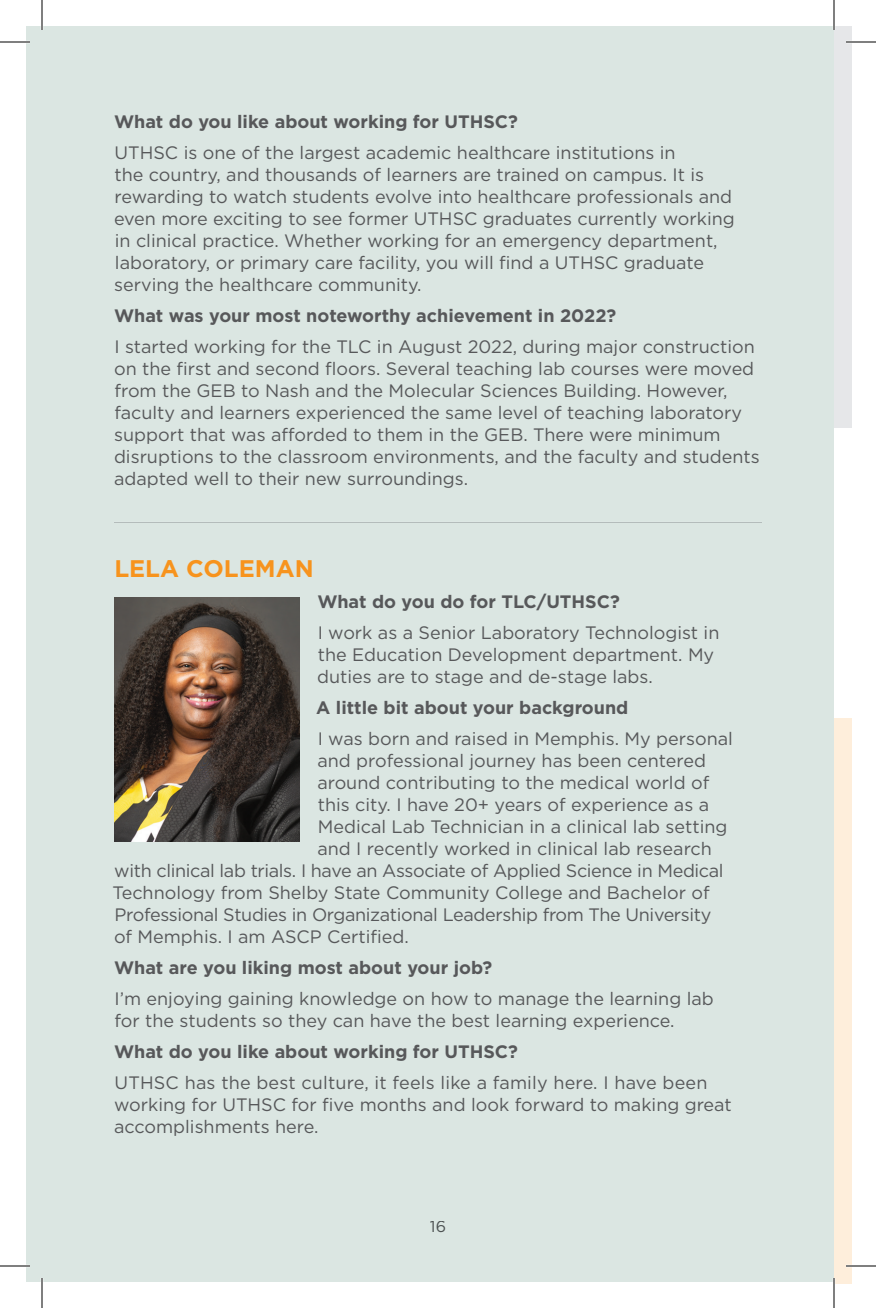
<style>
.page{position:relative;width:876px;height:1308px;background:#fff}
.page>*{position:absolute;margin:0;border:0;box-sizing:border-box;transform-origin:0 0}
.t1{font:700 24px "Gotham";color:#f7931d}
.t2{font:18px/22px "Gotham";color:#57585a}
.t3{font:700 18px "Gotham";color:#57585a}
.t4{font:18px "Gotham";letter-spacing:-.02em;color:#57585a}
.t5{font:16px "Gotham";color:#57585a}
</style>
<div class="page">
<div style="left:26px;top:26px;width:808px;height:1256px;background:#dbe6e2"></div>
<div style="left:430px;top:1221px;width:15px;height:12px;background:#dbe6e2"></div>
<img style="left:114px;top:597px;width:185px;height:245px">
<hr style="left:114px;top:522px;width:648px;height:1px;background:#b4bcbb">
<div style="left:834px;top:26px;width:18px;height:401px;background:#e6e7e9"></div>
<div style="left:834px;top:719px;width:18px;height:565px;background:#feeedb"></div>
<hr style="left:0;top:41px;width:30px;height:2px;background:#fff">
<hr style="left:846px;top:41px;width:30px;height:2px;background:#fff">
<hr style="left:0;top:1265px;width:30px;height:2px;background:#fff">
<hr style="left:846px;top:1265px;width:30px;height:2px;background:#fff">
<hr style="left:41px;top:0;width:2px;height:30px;background:#fff">
<hr style="left:41px;top:1278px;width:2px;height:30px;background:#fff">
<hr style="left:833px;top:0;width:2px;height:30px;background:#fff">
<hr style="left:833px;top:1278px;width:2px;height:30px;background:#fff">
<hr style="left:0;top:42px;width:30px;height:1px;background:#000">
<hr style="left:846px;top:42px;width:30px;height:1px;background:#000">
<hr style="left:0;top:1266px;width:30px;height:1px;background:#000">
<hr style="left:846px;top:1266px;width:30px;height:1px;background:#000">
<hr style="left:42px;top:0;width:1px;height:30px;background:#000">
<hr style="left:42px;top:1278px;width:1px;height:30px;background:#000">
<hr style="left:834px;top:0;width:1px;height:30px;background:#000">
<hr style="left:834px;top:1278px;width:1px;height:30px;background:#000">
<p class="t3" style="left:114px;top:110px;width:405px">What do you like about working for UTHSC?</p>
<p class="t2" style="left:114px;top:142px;width:622px">UTHSC is one of the largest academic healthcare institutions in<br>the country, and thousands of learners are trained on campus. It is rewarding to watch students evolve into healthcare professionals and even more exciting to see former UTHSC graduates currently working in clinical practice. Whether working for an emergency department, laboratory, or primary care facility, you will find a UTHSC graduate serving the healthcare community.</p>
<p class="t3" style="left:114px;top:304px;width:504px">What was your most noteworthy achievement in 2022?</p>
<p class="t2" style="left:114px;top:336px;width:647px">I started working for the TLC in August 2022, during major construction on the first and second floors. Several teaching lab courses were moved from the GEB to Nash and the Molecular Sciences Building. However, faculty and learners experienced the same level of teaching laboratory support that was afforded to them in the GEB. There were minimum disruptions to the classroom environments, and the faculty and students adapted well to their new surroundings.</p>
<h1 class="t1" style="left:114px;top:553px;width:201px">LELA COLEMAN</h1>
<p class="t3" style="left:317px;top:590px;width:304px">What do you do for TLC/UTHSC?</p>
<p class="t2" style="left:317px;top:621px;width:404px">I work as a Senior Laboratory Technologist in the Education Development department. My duties are to stage and de-stage labs.</p>
<p class="t3" style="left:316px;top:696px;width:314px">A little bit about your background</p>
<p class="t2" style="left:318px;top:727px;width:417px">I was born and raised in Memphis. My personal</p>
<p class="t2" style="left:317px;top:749px;width:390px">and professional journey has been centered</p>
<p class="t2" style="left:317px;top:771px;width:393px">around contributing to the medical world of</p>
<p class="t2" style="left:318px;top:793px;width:393px">this city. I have 20+ years of experience as a</p>
<p class="t2" style="left:318px;top:815px;width:411px">Medical Lab Technician in a clinical lab setting</p>
<p class="t2" style="left:317px;top:837px;width:396px">and I recently worked in clinical lab research</p>
<p class="t4" style="left:114px;top:859px;width:611px">with clinical lab trials. I have an Associate of Applied Science in Medical</p>
<p class="t2" style="left:112px;top:881px;width:599px">Technology from Shelby State Community College and Bachelor of</p>
<p class="t4" style="left:115px;top:903px;width:598px">Professional Studies in Organizational Leadership from The University</p>
<p class="t2" style="left:114px;top:925px;width:296px">of Memphis. I am ASCP Certified.</p>
<p class="t3" style="left:114px;top:956px;width:380px">What are you liking most about your job?</p>
<p class="t2" style="left:114px;top:987px;width:601px">I’m enjoying gaining knowledge on how to manage the learning lab for the students so they can have the best learning experience.</p>
<p class="t3" style="left:114px;top:1040px;width:405px">What do you like about working for UTHSC?</p>
<p class="t2" style="left:114px;top:1071px;width:619px">UTHSC has the best culture, it feels like a family here. I have been working for UTHSC for five months and look forward to making great accomplishments here.</p>
<p class="t5" style="left:430px;top:1217px;width:18px">16</p>
</div>
